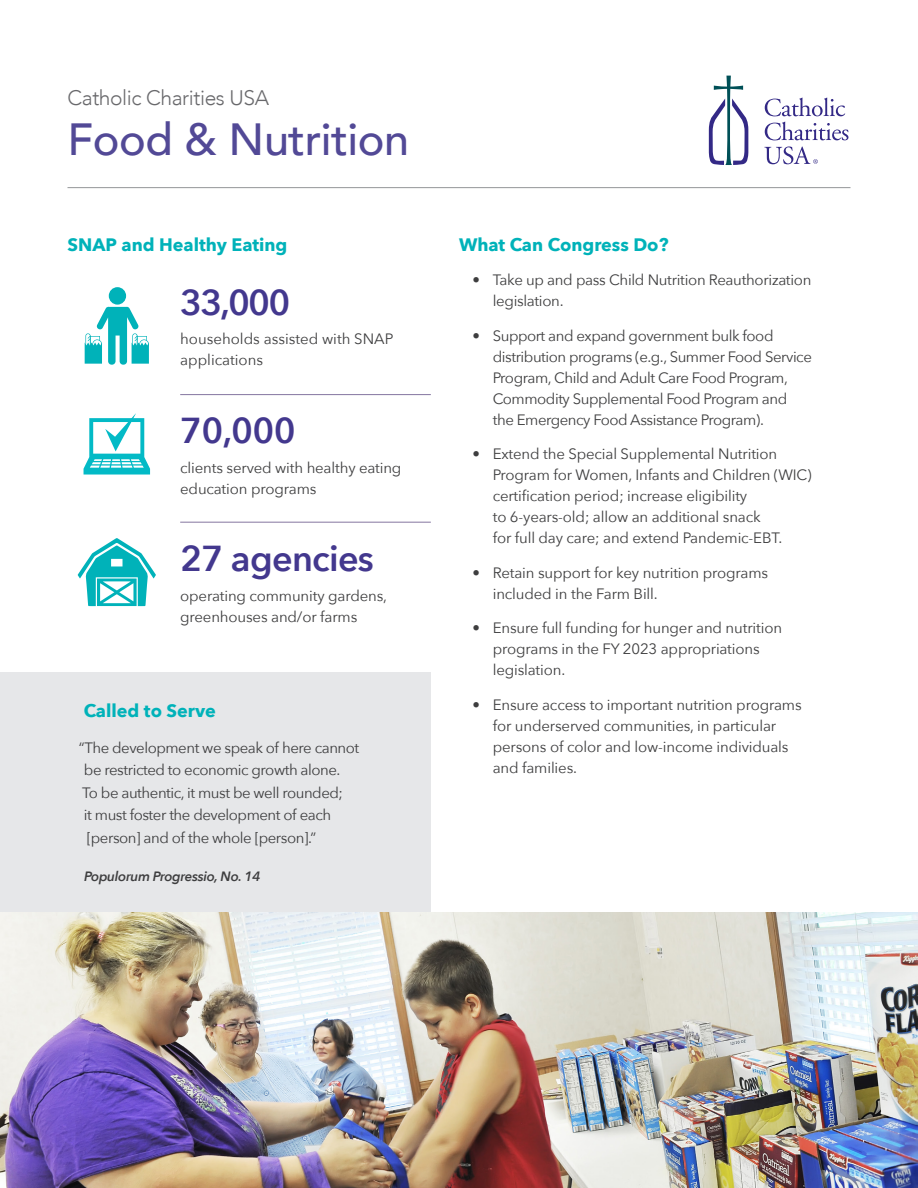
<style>
.page{position:relative;width:918px;height:1188px;background:#fff}
.page>*{position:absolute;margin:0;border:0;box-sizing:border-box;transform-origin:0 0}
.First{font:500 45px "Avenir";letter-spacing:-.01em;color:#524996}
.large_number_text{font:600 36px "Avenir Next";letter-spacing:-.02em;color:#43388e}
.t1{font:300 21px "Avenir";letter-spacing:-.02em;color:#69696c}
.t2{font:700 18px "Avenir Next";color:#00b2b9}
.large_number_text-2{font:15px/21px "Avenir Next";letter-spacing:-.01em;color:#3e3e3f}
.large_number_text-3{font:15px/21px "Avenir Next";letter-spacing:-.03em;color:#3e3e3f}
.t3{font:italic 600 13.5px "Avenir Next";letter-spacing:-.02em;color:#3e3e3f}
</style>
<div class="page">
<div style="left:0;top:673px;width:431px;height:239px;background:#e6e7e9"></div>
<svg style="left:709px;top:76px;width:39px;height:89px"></svg>
<svg style="left:765px;top:98px;width:80px;height:18px"></svg>
<svg style="left:765px;top:122px;width:83px;height:18px"></svg>
<svg style="left:764px;top:146px;width:54px;height:18px"></svg>
<hr style="left:68px;top:187px;width:782px;height:1px;background:#939598">
<img style="left:0;top:912px;width:918px;height:276px">
<div style="left:109px;top:287px;width:17px;height:18px;background:#00b2b9;border-radius:50%"></div>
<svg style="left:85px;top:307px;width:64px;height:58px"></svg>
<hr style="left:180px;top:394px;width:251px;height:1px;background:#8476a0">
<hr style="left:180px;top:522px;width:251px;height:1px;background:#8476a0">
<svg style="left:84px;top:413px;width:66px;height:62px"></svg>
<svg style="left:78px;top:538px;width:78px;height:68px"></svg>
<p class="t1" style="left:68px;top:86px;width:203px">Catholic Charities USA</p>
<p class="First" style="left:68px;top:101px;width:343px">Food &amp; Nutrition</p>
<p class="t2" style="left:68px;top:229px;width:221px">SNAP and Healthy Eating</p>
<p class="t2" style="left:459px;top:229px;width:211px">What Can Congress Do?</p>
<p class="large_number_text-2" style="left:493px;top:269px;width:320px;text-indent:-20px">• Take up and pass Child Nutrition Reauthorization legislation.</p>
<p class="large_number_text-3" style="left:493px;top:324px;width:321px;text-indent:-20px">• Support and expand government bulk food distribution programs (e.g., Summer Food Service Program, Child and Adult Care Food Program, Commodity Supplemental Food Program and the Emergency Food Assistance Program).</p>
<p class="large_number_text-2" style="left:493px;top:443px;width:320px;text-indent:-20px">• Extend the Special Supplemental Nutrition Program for Women, Infants and Children (WIC) certification period; increase eligibility<br>to 6-years-old; allow an additional snack<br>for full day care; and extend Pandemic-EBT.</p>
<p class="large_number_text-2" style="left:493px;top:561px;width:277px;text-indent:-20px">• Retain support for key nutrition programs included in the Farm Bill.</p>
<p class="large_number_text-2" style="left:493px;top:617px;width:291px;text-indent:-20px">• Ensure full funding for hunger and nutrition programs in the FY 2023 appropriations legislation.</p>
<p class="large_number_text-2" style="left:493px;top:693px;width:310px;text-indent:-20px">• Ensure access to important nutrition programs for underserved communities, in particular persons of color and low-income individuals and families.</p>
<p class="large_number_text" style="left:180px;top:272px;width:112px">33,000</p>
<p class="large_number_text-2" style="left:180px;top:327px;width:215px">households assisted with SNAP applications</p>
<p class="large_number_text" style="left:180px;top:400px;width:117px">70,000</p>
<p class="large_number_text-2" style="left:180px;top:457px;width:223px">clients served with healthy eating education programs</p>
<p class="large_number_text" style="left:180px;top:528px;width:195px">27 agencies</p>
<p class="large_number_text-2" style="left:180px;top:584px;width:208px">operating community gardens, greenhouses and/or farms</p>
<p class="t2" style="left:84px;top:695px;width:134px">Called to Serve</p>
<p class="large_number_text-3" style="left:79px;top:736px;width:282px">“The development we speak of here cannot</p>
<p class="large_number_text-3" style="left:84px;top:759px;width:258px">be restricted to economic growth alone.</p>
<p class="large_number_text-3" style="left:82px;top:781px;width:262px">To be authentic, it must be well rounded;</p>
<p class="large_number_text-3" style="left:84px;top:804px;width:249px">it must foster the development of each</p>
<p class="large_number_text-3" style="left:87px;top:826px;width:231px">[person] and of the whole [person].”</p>
<p class="t3" style="left:84px;top:864px;width:178px">Populorum Progressio, No. 14</p>
</div>
